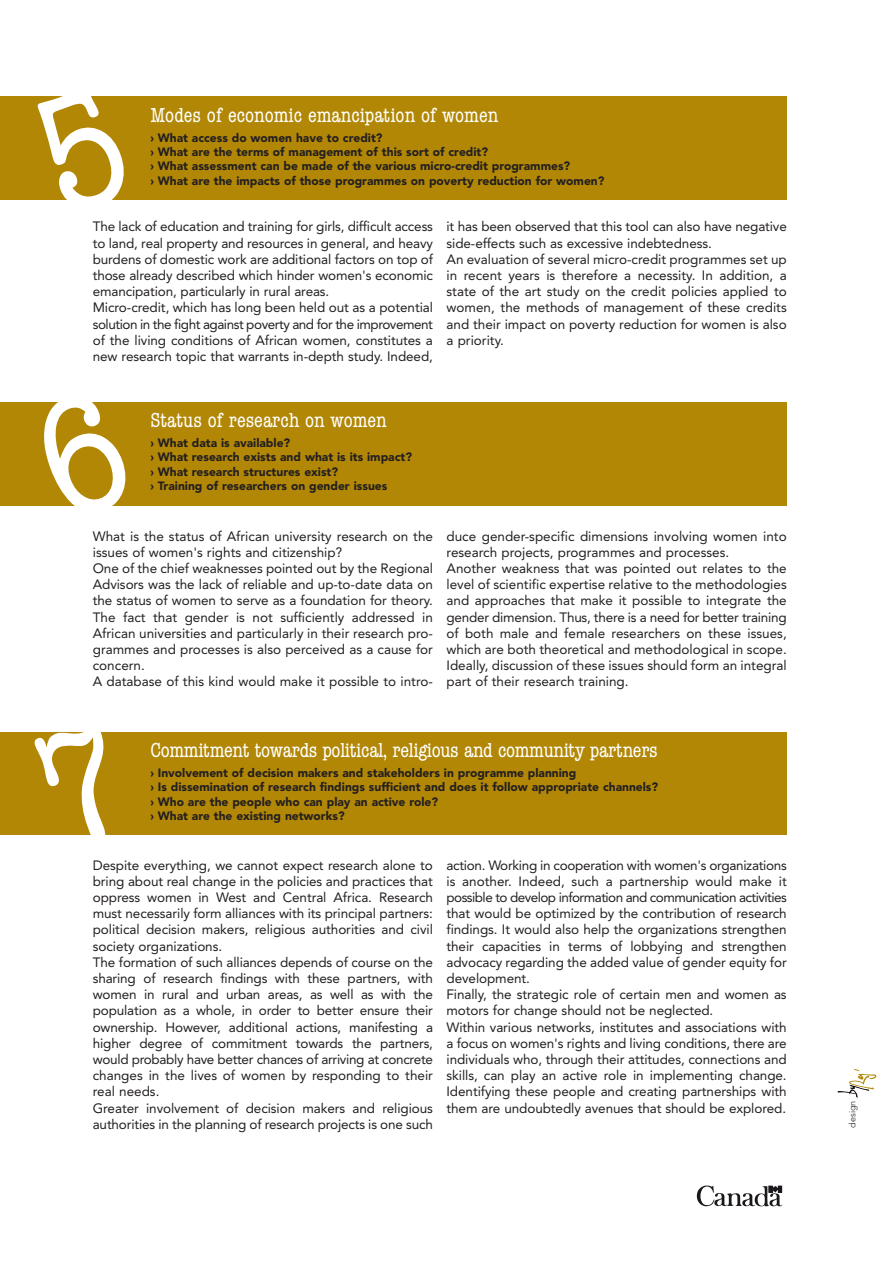
<style>
.page{position:relative;width:893px;height:1263px;background:#fff}
.page>*{position:absolute;margin:0;border:0;box-sizing:border-box;transform-origin:0 0}
.t1{font:condensed 21px "American Typewriter";letter-spacing:-.01em;color:#fff}
.t2{font:13.5px/16.2px "Avenir";letter-spacing:-.005em;color:#231f20}
.t3{font:900 12px/14.4px "Avenir";color:#231f20}
.t4{font:300 9px "Avenir";color:#231f20}
</style>
<div class="page">
<div style="left:0;top:402px;width:787px;height:103px;background:#b28705"></div>
<div style="left:0;top:97px;width:787px;height:103px;background:#b28705"></div>
<div style="left:0;top:732px;width:787px;height:102px;background:#b28705"></div>
<svg style="left:697px;top:1186px;width:85px;height:20px"></svg>
<svg style="left:837px;top:1069px;width:39px;height:29px"></svg>
<svg style="left:30px;top:505px;width:106px;height:1px"></svg>
<svg style="left:30px;top:96px;width:105px;height:1px"></svg>
<svg style="left:32px;top:834px;width:104px;height:1px"></svg>
<h1 class="t1" style="left:150px;top:108px;width:349px">Modes of economic emancipation of women</h1>
<p class="t3" style="left:150px;top:131px;width:421px">› What access do women have to credit?<br>› What are the terms of management of this sort of credit?<br>› What assessment can be made of the various micro-credit programmes?</p>
<p class="t3" style="left:150px;top:174px;width:456px">› What are the impacts of those programmes on poverty reduction for women?</p>
<p class="t2" style="left:93px;top:220px;width:342px">The lack of education and training for girls, difficult access to land, real property and resources in general, and heavy burdens of domestic work are additional factors on top of those already described which hinder women's economic emancipation, particularly in rural areas.<br>Micro-credit, which has long been held out as a potential solution in the fight against poverty and for the improvement of the living conditions of African women, constitutes a new research topic that warrants in-depth study. Indeed,</p>
<p class="t2" style="left:446px;top:220px;width:342px">it has been observed that this tool can also have negative side-effects such as excessive indebtedness.<br>An evaluation of several micro-credit programmes set up in recent years is therefore a necessity. In addition, a state of the art study on the credit policies applied to women, the methods of management of these credits and their impact on poverty reduction for women is also a priority.</p>
<h1 class="t1" style="left:150px;top:413px;width:238px">Status of research on women</h1>
<p class="t3" style="left:150px;top:437px;width:263px">› What data is available?<br>› What research exists and what is its impact? › What research structures exist?</p>
<p class="t3" style="left:150px;top:480px;width:238px">› Training of researchers on gender issues</p>
<p class="t2" style="left:93px;top:529px;width:342px">What is the status of African university research on the issues of women's rights and citizenship?<br>One of the chief weaknesses pointed out by the Regional Advisors was the lack of reliable and up-to-date data on the status of women to serve as a foundation for theory.<br>The fact that gender is not sufficiently addressed in African universities and particularly in their research pro&shy;grammes and processes is also perceived as a cause for concern.<br>A database of this kind would make it possible to intro-</p>
<p class="t2" style="left:446px;top:529px;width:342px">duce gender-specific dimensions involving women into research projects, programmes and processes.<br>Another weakness that was pointed out relates to the level of scientific expertise relative to the methodologies and approaches that make it possible to integrate the gender dimension. Thus, there is a need for better training of both male and female researchers on these issues, which are both theoretical and methodological in scope.<br>Ideally, discussion of these issues should form an integral part of their research training.</p>
<h1 class="t1" style="left:150px;top:743px;width:509px">Commitment towards political, religious and community partners</h1>
<p class="t3" style="left:150px;top:767px;width:509px">› Involvement of decision makers and stakeholders in programme planning<br>› Is dissemination of research findings sufficient and does it follow appropriate channels? › Who are the people who can play an active role?</p>
<p class="t3" style="left:150px;top:810px;width:196px">› What are the existing networks?</p>
<p class="t2" style="left:93px;top:858px;width:342px">Despite everything, we cannot expect research alone to bring about real change in the policies and practices that oppress women in West and Central Africa. Research must necessarily form alliances with its principal partners: political decision makers, religious authorities and civil society organizations.<br>The formation of such alliances depends of course on the sharing of research findings with these partners, with women in rural and urban areas, as well as with the population as a whole, in order to better ensure their ownership. However, additional actions, manifesting a higher degree of commitment towards the partners, would probably have better chances of arriving at concrete changes in the lives of women by responding to their real needs.<br>Greater involvement of decision makers and religious authorities in the planning of research projects is one such</p>
<p class="t2" style="left:446px;top:858px;width:342px">action. Working in cooperation with women's organizations is another. Indeed, such a partnership would make it possible to develop information and communication activities that would be optimized by the contribution of research findings. It would also help the organizations strengthen their capacities in terms of lobbying and strengthen advocacy regarding the added value of gender equity for development.<br>Finally, the strategic role of certain men and women as motors for change should not be neglected.<br>Within various networks, institutes and associations with a focus on women's rights and living conditions, there are individuals who, through their attitudes, connections and skills, can play an active role in implementing change.<br>Identifying these people and creating partnerships with them are undoubtedly avenues that should be explored.</p>
<p class="t4" style="left:848px;top:1128px;width:28px;rotate:-90deg">design</p>
</div>
